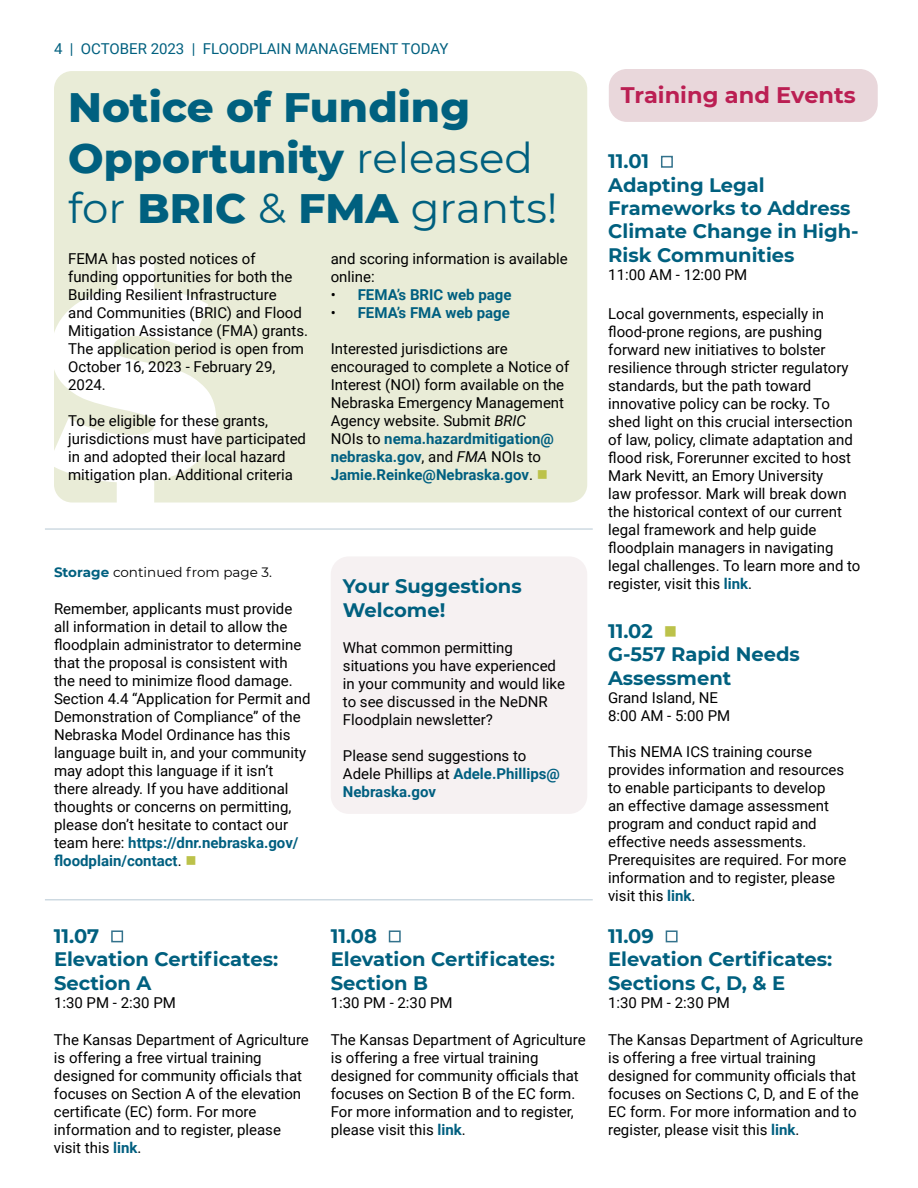
<style>
.page{position:relative;width:918px;height:1188px;background:#fff}
.page>*{position:absolute;margin:0;border:0;box-sizing:border-box;transform-origin:0 0}
.t1{font:900 265.95px "Montserrat";color:#fff}
.t2{font:800 42px/50.4px "Montserrat";color:#00607f}
.t3{font:700 22.5px "Montserrat";color:#bb1f53}
.t4{font:700 19.5px/23.4px "Montserrat";color:#00607f}
.t5{font:15px/18px "Roboto";color:#000}
.t6{font:15px "Roboto";color:#00607f}
.t7{font:700 15px "Roboto";color:#005f80}
.t8{font:13.5px "Montserrat";color:#000}
.s1{font-weight:400}
.s2{font-weight:400;color:#000}
.s3{font-style:italic}
.s4{font-weight:700;color:#005f80}
.s5{color:#bcc24a}
.s6{font-weight:700;color:#00607f}
.s7{color:#33728c}
</style>
<div class="page">
<div style="left:54px;top:71px;width:533px;height:432px;background:#e9ecd7;border-radius:18px"></div>
<div style="left:609px;top:69px;width:269px;height:53px;background:#e9d7db;border-radius:18px"></div>
<div style="left:331px;top:556px;width:256px;height:258px;background:#f6f1f2;border-radius:18px"></div>
<hr style="left:45px;top:529px;width:548px;height:1px;background:#b5c7d3">
<hr style="left:45px;top:899px;width:548px;height:1px;background:#b5c7d3">
<p class="t6" style="left:54px;top:38px;width:396px">4 | OCTOBER 2023 | FLOODPLAIN MANAGEMENT TODAY</p>
<h2 class="t2" style="left:68px;top:80px;width:491px">Notice of Funding<br>Opportunity <span class="s1">released for</span> BRIC <span class="s1">&amp;</span> FMA <span class="s1">grants!</span></h2>
<h1 class="t1" style="left:45px;top:184px;width:176px">$</h1>
<p class="t5" style="left:68px;top:249px;width:241px">FEMA has posted notices of funding opportunities for both the<br>Building Resilient Infrastructure<br>and Communities (BRIC) and Flood<br>Mitigation Assistance (FMA) grants.<br>The application period is open from<br>October 16, 2023 - February 29,<br>2024.</p>
<p class="t5" style="left:68px;top:411px;width:239px">To be eligible for these grants, jurisdictions must have participated in and adopted their local hazard mitigation plan. Additional criteria</p>
<p class="t5" style="left:331px;top:249px;width:238px">and scoring information is available online:</p>
<p class="t7" style="left:331px;top:284px;width:182px"><span class="s2">•</span> FEMA’s BRIC web page</p>
<p class="t7" style="left:331px;top:302px;width:181px"><span class="s2">•</span> FEMA’s FMA web page</p>
<p class="t5" style="left:331px;top:339px;width:240px">Interested jurisdictions are encouraged to complete a Notice of<br>Interest (NOI) form available on the<br>Nebraska Emergency Management<br>Agency website. Submit <span class="s3">BRIC<br></span>NOIs to <span class="s4">nema.hazardmitigation@ nebraska.gov</span>, and <span class="s3">FMA</span> NOIs to<br><span class="s4">Jamie.Reinke@Nebraska.gov</span>. <span class="s5">■</span></p>
<p class="t8" style="left:54px;top:563px;width:220px"><span class="s6">Storage</span> continued from page 3.</p>
<p class="t5" style="left:54px;top:599px;width:258px">Remember, applicants must provide all information in detail to allow the floodplain administrator to determine that the proposal is consistent with the need to minimize flood damage.<br>Section 4.4 “Application for Permit and Demonstration of Compliance” of the Nebraska Model Ordinance has this language built in, and your community may adopt this language if it isn’t there already. If you have additional thoughts or concerns on permitting, please don’t hesitate to contact our team here: <span class="s4">https://dnr.nebraska.gov/ floodplain/contact</span>. <span class="s5">■</span></p>
<h3 class="t4" style="left:343px;top:574px;width:180px">Your Suggestions<br>Welcome!</h3>
<p class="t5" style="left:343px;top:639px;width:224px">What common permitting situations you have experienced in your community and would like to see discussed in the NeDNR<br>Floodplain newsletter?</p>
<p class="t5" style="left:343px;top:747px;width:219px">Please send suggestions to<br>Adele Phillips at <span class="s4">Adele.Phillips@<br>Nebraska.gov</span></p>
<h3 class="t4" style="left:54px;top:923px;width:226px">11.07 <span class="s7">■<br></span>Elevation Certificates:<br>Section A</h3>
<p class="t5" style="left:54px;top:993px;width:123px">1:30 PM - 2:30 PM</p>
<h3 class="t4" style="left:331px;top:923px;width:226px">11.08 <span class="s7">■<br></span>Elevation Certificates:<br>Section B</h3>
<p class="t5" style="left:331px;top:993px;width:123px">1:30 PM - 2:30 PM</p>
<h3 class="t3" style="left:621px;top:79px;width:237px">Training and Events</h3>
<h3 class="t4" style="left:608px;top:149px;width:252px">11.01 <span class="s7">■<br></span>Adapting Legal<br>Frameworks to Address<br>Climate Change in High-<br>Risk Communities</h3>
<p class="t5" style="left:608px;top:265px;width:141px">11:00 AM - 12:00 PM</p>
<p class="t5" style="left:608px;top:304px;width:254px">Local governments, especially in flood-prone regions, are pushing forward new initiatives to bolster resilience through stricter regulatory standards, but the path toward innovative policy can be rocky. To shed light on this crucial intersection of law, policy, climate adaptation and flood risk, Forerunner excited to host Mark Nevitt, an Emory University<br>law professor. Mark will break down the historical context of our current legal framework and help guide floodplain managers in navigating legal challenges. To learn more and to register, visit this <span class="s4">link</span>.</p>
<h3 class="t4" style="left:608px;top:618px;width:193px">11.02 <span class="s5">■<br></span>G-557 Rapid Needs<br>Assessment</h3>
<p class="t5" style="left:608px;top:688px;width:124px">Grand Island, NE<br>8:00 AM - 5:00 PM</p>
<p class="t5" style="left:608px;top:742px;width:240px">This NEMA ICS training course provides information and resources to enable participants to develop<br>an effective damage assessment program and conduct rapid and effective needs assessments.<br>Prerequisites are required. For more information and to register, please visit this <span class="s4">link</span>.</p>
<h3 class="t4" style="left:608px;top:923px;width:226px">11.09 <span class="s7">■<br></span>Elevation Certificates:<br>Sections C, D, &amp; E</h3>
<p class="t5" style="left:608px;top:993px;width:123px">1:30 PM - 2:30 PM</p>
<p class="t5" style="left:54px;top:1030px;width:256px">The Kansas Department of Agriculture is offering a free virtual training designed for community officials that focuses on Section A of the elevation certificate (EC) form. For more information and to register, please visit this <span class="s4">link</span>.</p>
<p class="t5" style="left:331px;top:1030px;width:256px">The Kansas Department of Agriculture is offering a free virtual training designed for community officials that focuses on Section B of the EC form.<br>For more information and to register, please visit this <span class="s4">link</span>.</p>
<p class="t5" style="left:608px;top:1030px;width:256px">The Kansas Department of Agriculture is offering a free virtual training designed for community officials that focuses on Sections C, D, and E of the EC form. For more information and to register, please visit this <span class="s4">link</span>.</p>
</div>
